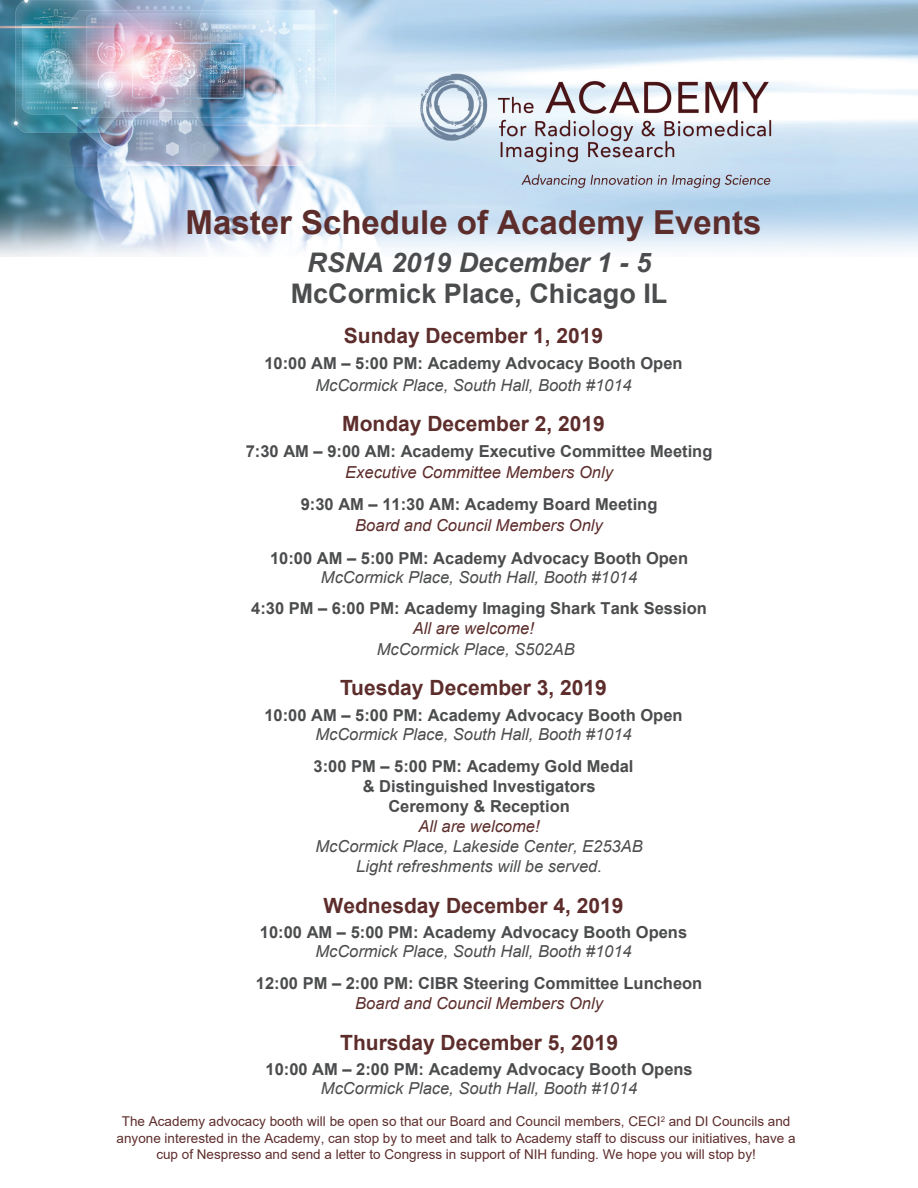
<style>
.page{position:relative;width:918px;height:1188px;background:#fff}
.page>*{position:absolute;margin:0;border:0;box-sizing:border-box;transform-origin:0 0}
.t1{font:700 33px "Arial";color:#5d2d2c}
.t2{font:700 27px/31.3px "Arial";color:#4b4c4d;text-align:center}
.t3{font:700 21px "Arial";color:#5d2d2c}
.t4{font:700 16.5px/20.1px "Arial";color:#4b4c4d;text-align:center}
.t5{font:italic 16.5px "Arial";color:#4d4d4f}
.t6{font:italic 16.5px "Arial";color:#5c2f2d}
.t7{font:13.5px/16.5px "Arial";color:#5d2d2c;text-align:center}
.s1{font-style:italic}
.s2{font-weight:400;font-style:italic}
.s3{font-weight:400;font-style:italic;color:#5d2d2c}
.s4{font-weight:400;font-style:italic;color:#5c2f2d}
</style>
<div class="page">
<img style="left:0;top:0;width:918px;height:257px">
<p class="t1" style="left:186px;top:200px;width:577px">Master Schedule of Academy Events</p>
<p class="t2" style="left:291px;top:247px;width:378px"><span class="s1">RSNA 2019 December 1 - 5<br></span>McCormick Place, Chicago IL</p>
<p class="t3" style="left:344px;top:321px;width:261px">Sunday December 1, 2019</p>
<p class="t4" style="left:264px;top:352px;width:420px;line-height:21.9px">10:00 AM – 5:00 PM: Academy Advocacy Booth Open<br><span class="s2">McCormick Place, South Hall, Booth #1014</span></p>
<p class="t3" style="left:342px;top:409px;width:264px">Monday December 2, 2019</p>
<p class="t4" style="left:246px;top:441px;width:468px;line-height:20.5px">7:30 AM – 9:00 AM: Academy Executive Committee Meeting<br><span class="s3">Executive Committee Members Only</span></p>
<p class="t4" style="left:301px;top:494px;width:358px;line-height:20.5px">9:30 AM – 11:30 AM: Academy Board Meeting<br><span class="s3">Board and Council Members Only</span></p>
<p class="t4" style="left:270px;top:548px;width:420px;line-height:19px">10:00 AM – 5:00 PM: Academy Advocacy Booth Open<br><span class="s2">McCormick Place, South Hall, Booth #1014</span></p>
<p class="t4" style="left:251px;top:598px;width:457px">4:30 PM – 6:00 PM: Academy Imaging Shark Tank Session</p>
<p class="t6" style="left:413px;top:618px;width:123px">All are welcome!</p>
<p class="t5" style="left:377px;top:638px;width:200px">McCormick Place, S502AB</p>
<p class="t3" style="left:340px;top:673px;width:268px">Tuesday December 3, 2019</p>
<p class="t4" style="left:264px;top:706px;width:420px;line-height:18.9px">10:00 AM – 5:00 PM: Academy Advocacy Booth Open<br><span class="s2">McCormick Place, South Hall, Booth #1014</span></p>
<p class="t4" style="left:314px;top:756px;width:331px">3:00 PM – 5:00 PM: Academy Gold Medal &amp; Distinguished Investigators<br>Ceremony &amp; Reception<br><span class="s4">All are welcome!<br></span><span class="s2">McCormick Place, Lakeside Center, E253AB<br>Light refreshments will be served.</span></p>
<p class="t3" style="left:324px;top:891px;width:301px">Wednesday December 4, 2019</p>
<p class="t4" style="left:260px;top:923px;width:429px;line-height:18.9px">10:00 AM – 5:00 PM: Academy Advocacy Booth Opens<br><span class="s2">McCormick Place, South Hall, Booth #1014</span></p>
<p class="t4" style="left:256px;top:973px;width:448px">12:00 PM – 2:00 PM: CIBR Steering Committee Luncheon<br><span class="s4">Board and Council Members Only</span></p>
<p class="t3" style="left:340px;top:1028px;width:279px">Thursday December 5, 2019</p>
<p class="t4" style="left:265px;top:1060px;width:429px;line-height:19px">10:00 AM – 2:00 PM: Academy Advocacy Booth Opens<br><span class="s2">McCormick Place, South Hall, Booth #1014</span></p>
<p class="t7" style="left:117px;top:1113px;width:681px">The Academy advocacy booth will be open so that our Board and Council members, CECI<sup>2</sup> and DI Councils and anyone interested in the Academy, can stop by to meet and talk to Academy staff to discuss our initiatives, have a cup of Nespresso and send a letter to Congress in support of NIH funding. We hope you will stop by!</p>
</div>
